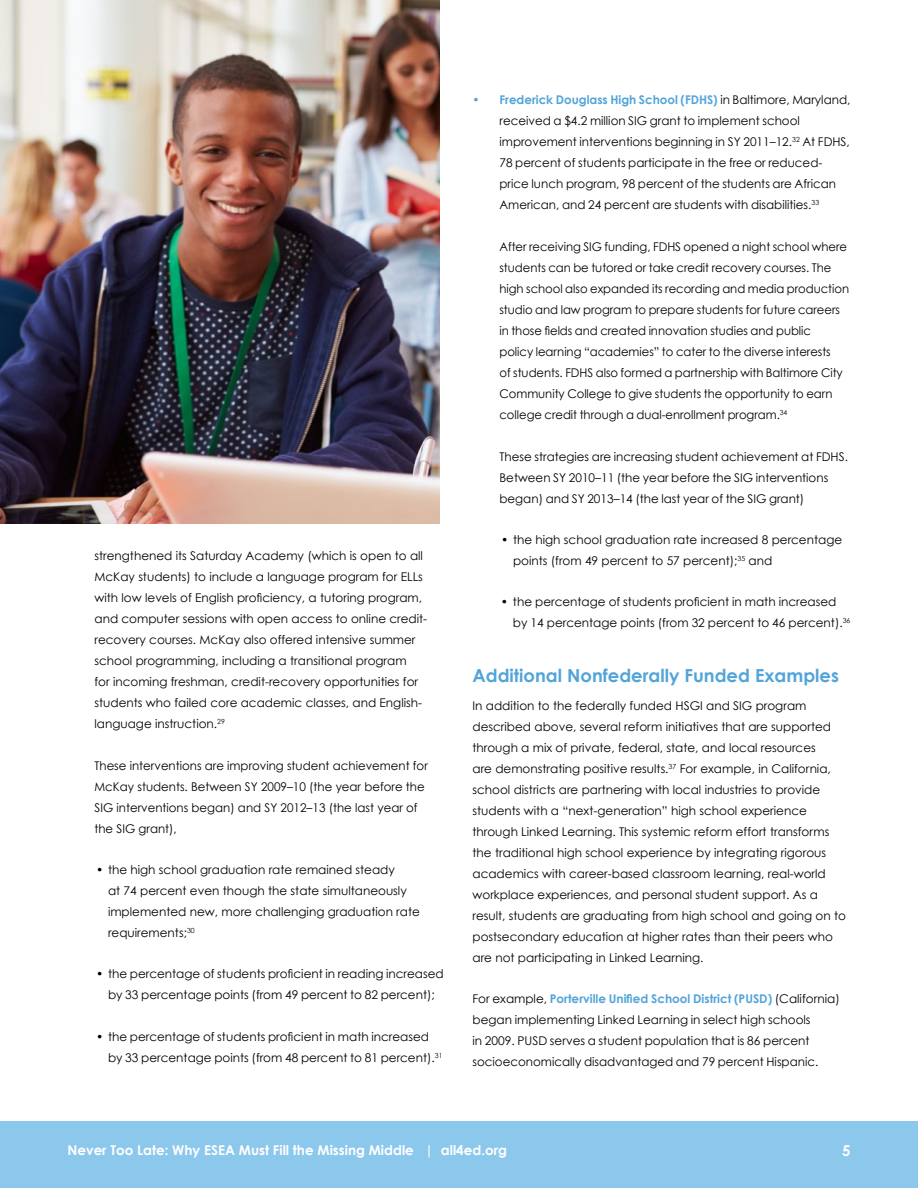
<style>
.page{position:relative;width:918px;height:1188px;background:#fff}
.page>*{position:absolute;margin:0;border:0;box-sizing:border-box;transform-origin:0 0}
.t1{font:700 18px "Century Gothic";color:#52a4d9}
.t2{font:700 15px "Century Gothic";color:#fff}
.t3{font:700 13.5px "Century Gothic";color:#fff}
.t4{font:12px/21px "Century Gothic";color:#000}
.s1{font-weight:700;color:#52a4d9}
</style>
<div class="page">
<div style="left:0;top:1121px;width:918px;height:67px;background:#8cc7ec"></div>
<img style="left:0;top:0;width:439px;height:524px">
<p class="t4" style="left:94px;top:545px;width:334px">strengthened its Saturday Academy (which is open to all McKay students) to include a language program for ELLs with low levels of English proficiency, a tutoring program, and computer sessions with open access to online credit&shy;recovery courses. McKay also offered intensive summer school programming, including a transitional program<br>for incoming freshman, credit-recovery opportunities for students who failed core academic classes, and English&shy;language instruction.<sup>29</sup></p>
<p class="t4" style="left:94px;top:755px;width:335px">These interventions are improving student achievement for McKay students. Between SY 2009–10 (the year before the SIG interventions began) and SY 2012–13 (the last year of the SIG grant),</p>
<p class="t4" style="left:108px;top:859px;width:314px;text-indent:-12px">• the high school graduation rate remained steady<br>at 74 percent even though the state simultaneously implemented new, more challenging graduation rate requirements;<sup>30</sup></p>
<p class="t4" style="left:96px;top:963px;width:349px;text-align:center">• the percentage of students proficient in reading increased by 33 percentage points (from 49 percent to 82 percent);</p>
<p class="t4" style="left:108px;top:1026px;width:336px;text-indent:-12px">• the percentage of students proficient in math increased by 33 percentage points (from 48 percent to 81 percent). <sup>31</sup></p>
<p class="t4" style="left:500px;top:88px;width:352px;text-indent:-27px"><span class="s1">• Frederick Douglass High School (FDHS)</span> in Baltimore, Maryland, received a $4.2 million SIG grant to implement school improvement interventions beginning in SY 2011–12.<sup>32</sup> At FDHS, 78 percent of students participate in the free or reduced&shy;price lunch program, 98 percent of the students are African American, and 24 percent are students with disabilities. <sup>33</sup></p>
<p class="t4" style="left:500px;top:235px;width:351px">After receiving SIG funding, FDHS opened a night school where students can be tutored or take credit recovery courses. The high school also expanded its recording and media production studio and law program to prepare students for future careers in those fields and created innovation studies and public<br>policy learning “academies” to cater to the diverse interests<br>of students. FDHS also formed a partnership with Baltimore City Community College to give students the opportunity to earn college credit through a dual-enrollment program.<sup>34</sup></p>
<p class="t4" style="left:500px;top:445px;width:350px">These strategies are increasing student achievement at FDHS.<br>Between SY 2010–11 (the year before the SIG interventions began) and SY 2013–14 (the last year of the SIG grant)</p>
<p class="t4" style="left:513px;top:529px;width:331px;text-indent:-12px">• the high school graduation rate increased 8 percentage points (from 49 percent to 57 percent);<sup>35</sup> and</p>
<p class="t4" style="left:513px;top:591px;width:339px;text-indent:-12px">• the percentage of students proficient in math increased by 14 percentage points (from 32 percent to 46 percent). <sup>36</sup></p>
<h1 class="t1" style="left:472px;top:664px;width:368px">Additional Nonfederally Funded Examples</h1>
<p class="t4" style="left:472px;top:694px;width:375px">In addition to the federally funded HSGI and SIG program described above, several reform initiatives that are supported through a mix of private, federal, state, and local resources<br>are demonstrating positive results. <sup>37</sup> For example, in California, school districts are partnering with local industries to provide students with a “next-generation” high school experience through Linked Learning. This systemic reform effort transforms the traditional high school experience by integrating rigorous academics with career-based classroom learning, real-world workplace experiences, and personal student support. As a result, students are graduating from high school and going on to postsecondary education at higher rates than their peers who are not participating in Linked Learning.</p>
<p class="t4" style="left:472px;top:988px;width:369px">For example, <span class="s1">Porterville Unified School District (PUSD)</span> (California) began implementing Linked Learning in select high schools<br>in 2009. PUSD serves a student population that is 86 percent socioeconomically disadvantaged and 79 percent Hispanic.</p>
<p class="t3" style="left:68px;top:1141px;width:441px">Never Too Late: Why ESEA Must Fill the Missing Middle | all4ed.org</p>
<p class="t2" style="left:842px;top:1141px;width:10px">5</p>
</div>
